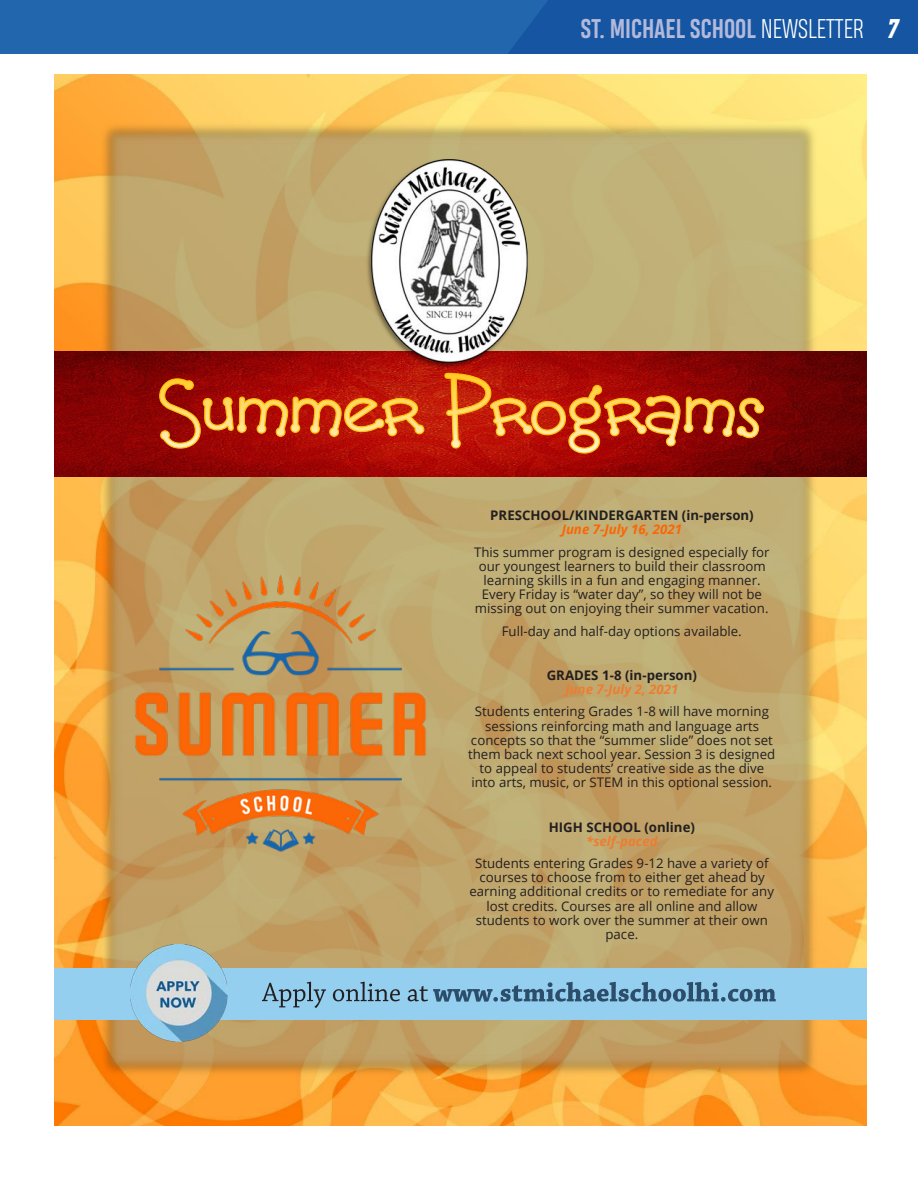
<style>
.page{position:relative;width:918px;height:1188px;background:#fff}
.page>*{position:absolute;margin:0;border:0;box-sizing:border-box;transform-origin:0 0}
.t1{font:700 25.5px "Heading Pro";color:#b2b9db}
.t2{font:13.2px/14.2px "Open Sans";color:#231f20;text-align:center}
.t3{font:700 13.2px/14.2px "Open Sans";color:#231f20;text-align:center}
.s1{font-weight:300;color:#fff}
.s2{font-weight:800;font-style:italic;color:#fff}
.s3{font-style:italic;color:#fb6606}
.s4{font-style:italic;color:#ed7d31}
</style>
<div class="page">
<div style="left:0;top:0;width:918px;height:54px;background:#1555a1"></div>
<div style="left:0;top:0;width:548px;height:54px;background:#2267ad"></div>
<img style="left:55px;top:75px;width:812px;height:1050px">
<img style="left:99px;top:122px;width:720px;height:956px">
<img style="left:54px;top:351px;width:813px;height:125px">
<img style="left:363px;top:157px;width:167px;height:214px">
<img style="left:372px;top:159px;width:156px;height:204px">
<svg style="left:159px;top:372px;width:606px;height:82px;background:#bb3715"></svg>
<img style="left:126px;top:556px;width:310px;height:314px">
<div style="left:54px;top:968px;width:813px;height:52px;background:#94cfef"></div>
<img style="left:131px;top:944px;width:97px;height:97px">
<img style="left:262px;top:981px;width:172px;height:27px">
<img style="left:434px;top:981px;width:342px;height:21px">
<h1 class="t1" style="left:580px;top:13px;width:318px">ST. MICHAEL SCHOOL <span class="s1">NEWSLETTER</span> <span class="s2">7</span></h1>
<p class="t3" style="left:490px;top:508px;width:265px">PRESCHOOL/KINDERGARTEN (in-person)<br><span class="s3">June 7-July 16, 2021</span></p>
<p class="t2" style="left:474px;top:544px;width:297px">This summer program is designed especially for our youngest learners to build their classroom learning skills in a fun and engaging manner.<br>Every Friday is “water day”, so they will not be missing out on enjoying their summer vacation.</p>
<p class="t2" style="left:502px;top:623px;width:242px">Full-day and half-day options available.</p>
<p class="t3" style="left:547px;top:668px;width:152px">GRADES 1-8 (in-person)<br><span class="s4">June 7-July 2, 2021</span></p>
<p class="t2" style="left:468px;top:704px;width:309px">Students entering Grades 1-8 will have morning sessions reinforcing math and language arts concepts so that the “summer slide” does not set them back next school year. Session 3 is designed to appeal to students’ creative side as the dive into arts, music, or STEM in this optional session.</p>
<p class="t3" style="left:549px;top:819px;width:148px">HIGH SCHOOL (online) <span class="s4">*self-paced</span></p>
<p class="t2" style="left:469px;top:856px;width:306px">Students entering Grades 9-12 have a variety of courses to choose from to either get ahead by earning additional credits or to remediate for any lost credits. Courses are all online and allow students to work over the summer at their own pace.</p>
</div>
